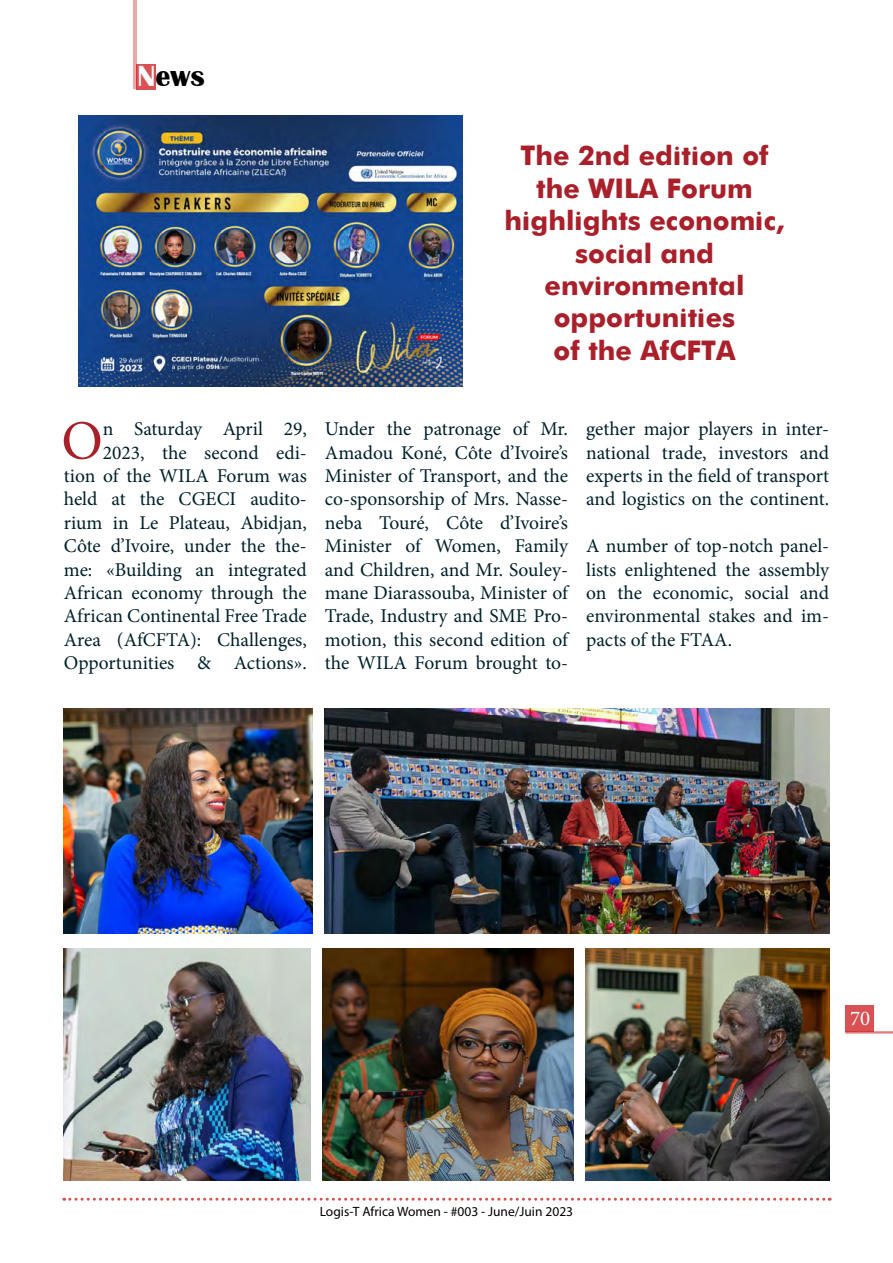
<style>
.page{position:relative;width:893px;height:1263px;background:#fff}
.page>*{position:absolute;margin:0;border:0;box-sizing:border-box;transform-origin:0 0}
.t1{font:55.5px "Minion Pro";color:#a9202a}
.t2{font:700 30px "Britannic";color:#000}
.t3{font:700 27px/32.4px "Futura";color:#a9202a;text-align:center}
.t4{font:21px "Minion Pro";color:#fff}
.t5{font:19.5px/23.4px "Minion Pro";color:#00202a;text-align:justify}
.t6{font:13.5px "Myriad Pro";color:#000}
.s1{color:#fff}
</style>
<div class="page">
<div style="left:845px;top:1005px;width:29px;height:27px;background:#d95152"></div>
<svg style="left:64px;top:1198px;width:766px;height:3px"></svg>
<hr style="left:136px;top:0;width:1px;height:89px;background:#cd1719">
<hr style="left:134px;top:0;width:1px;height:89px;background:#cd1719">
<hr style="left:845px;top:1032px;width:48px;height:1px;background:#cd1719">
<hr style="left:845px;top:1033px;width:48px;height:1px;background:#cd1719">
<div style="left:136px;top:64px;width:20px;height:25px;background:#d95152"></div>
<img style="left:79px;top:115px;width:383px;height:271px">
<img style="left:64px;top:708px;width:249px;height:225px">
<img style="left:325px;top:708px;width:504px;height:226px">
<img style="left:64px;top:948px;width:247px;height:232px">
<img style="left:322px;top:948px;width:252px;height:232px">
<img style="left:586px;top:948px;width:243px;height:232px">
<h2 class="t2" style="left:138px;top:59px;width:69px"><span class="s1">N</span>ews</h2>
<h3 class="t3" style="left:505px;top:138px;width:281px">The 2nd edition of the WILA Forum highlights economic, social and environmental opportunities<br>of the AfCFTA</h3>
<p class="t5" style="left:64px;top:417px;width:245px;text-align:right">n Saturday April 29,<br>2023, the second edi-<br>tion of the WILA Forum was held at the CGECI audito&shy;rium in Le Plateau, Abidjan,<br>Côte d’Ivoire, under the the&shy;me: «Building an integrated<br>African economy through the<br>African Continental Free Trade<br>Area (AfCFTA): Challenges,<br>Opportunities &amp; Actions».</p>
<p class="t5" style="left:325px;top:417px;width:245px">Under the patronage of Mr.<br>Amadou Koné, Côte d’Ivoire’s Minister of Transport, and the co-sponsorship of Mrs. Nasse&shy;neba Touré, Côte d’Ivoire’s Minister of Women, Family and Children, and Mr. Souley&shy;mane Diarassouba, Minister of Trade, Industry and SME Pro&shy;motion, this second edition of the WILA Forum brought to-</p>
<p class="t5" style="left:586px;top:417px;width:245px">gether major players in inter&shy;national trade, investors and experts in the field of transport and logistics on the continent.</p>
<h1 class="t1" style="left:61px;top:404px;width:43px">O</h1>
<p class="t5" style="left:586px;top:534px;width:245px">A number of top-notch panel&shy;lists enlightened the assembly on the economic, social and environmental stakes and im&shy;pacts of the FTAA.</p>
<p class="t6" style="left:320px;top:1203px;width:255px">Logis-T Africa Women - #003 - June/Juin 2023</p>
<p class="t4" style="left:850px;top:1004px;width:22px">70</p>
</div>
